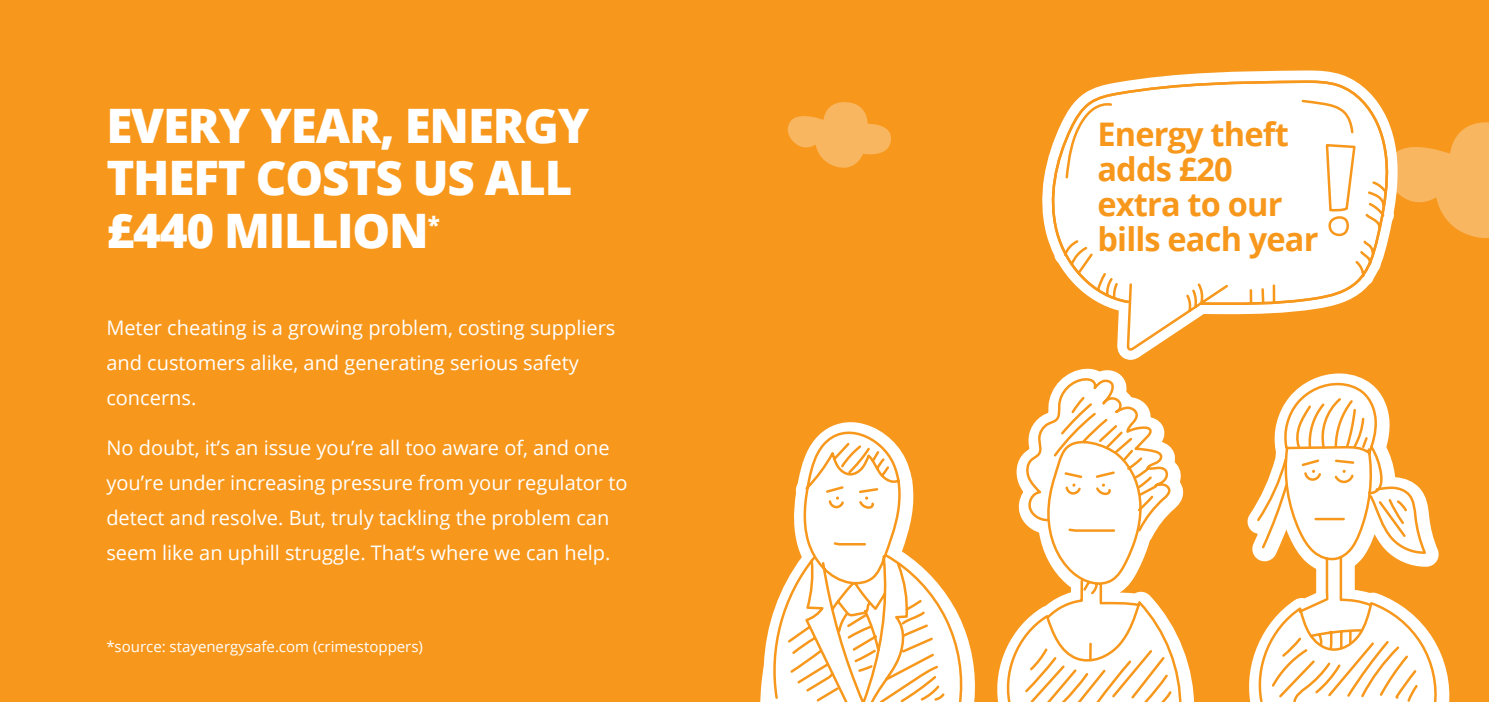
<style>
.page{position:relative;width:1489px;height:702px;background:#fff}
.page>*{position:absolute;margin:0;border:0;box-sizing:border-box;transform-origin:0 0}
.IN_PAGE_TITLE{font:800 47.5px/52.5px "Open Sans";letter-spacing:-.025em;color:#fff}
.QUOTE{font:700 32.5px/35px "Open Sans";letter-spacing:-.025em;color:#f7981d}
.t1{font:20px/35px "Open Sans";color:#fff}
.t2{font:15px "Open Sans";color:#fff}
</style>
<div class="page">
<div style="left:0;top:0;width:1488px;height:702px;background:#f7981d"></div>
<svg style="left:1399px;top:122px;width:89px;height:116px"></svg>
<svg style="left:1042px;top:70px;width:357px;height:290px"></svg>
<svg style="left:1044px;top:79px;width:352px;height:274px"></svg>
<svg style="left:787px;top:102px;width:104px;height:66px"></svg>
<svg style="left:1324px;top:142px;width:32px;height:96px;background:#fdebd5"></svg>
<svg style="left:760px;top:633px;width:25px;height:69px"></svg>
<svg style="left:1066px;top:368px;width:56px;height:8px"></svg>
<svg style="left:1322px;top:373px;width:127px;height:329px"></svg>
<svg style="left:768px;top:584px;width:17px;height:116px"></svg>
<svg style="left:785px;top:419px;width:652px;height:283px"></svg>
<svg style="left:1050px;top:376px;width:378px;height:274px"></svg>
<svg style="left:824px;top:396px;width:595px;height:306px"></svg>
<div style="left:833px;top:494px;width:8px;height:8px;border:2px solid #fff;border-radius:50%"></div>
<div style="left:862px;top:494px;width:8px;height:8px;border:2px solid #fff;border-radius:50%"></div>
<div style="left:1069px;top:481px;width:8px;height:8px;border:2px solid #fff;border-radius:50%"></div>
<div style="left:1309px;top:467px;width:8px;height:8px;border:2px solid #fff;border-radius:50%"></div>
<div style="left:1339px;top:467px;width:9px;height:8px;border:2px solid #fff;border-radius:50%"></div>
<div style="left:1099px;top:481px;width:8px;height:8px;border:2px solid #fff;border-radius:50%"></div>
<p class="IN_PAGE_TITLE" style="left:106px;top:97px;width:484px">EVERY YEAR, ENERGY<br>THEFT COSTS US ALL £440 MILLION<sup>*</sup></p>
<p class="t1" style="left:106px;top:310px;width:510px">Meter cheating is a growing problem, costing suppliers and customers alike, and generating serious safety concerns.</p>
<p class="t1" style="left:106px;top:429px;width:522px">No doubt, it’s an issue you’re all too aware of, and one you’re under increasing pressure from your regulator to detect and resolve. But, truly tackling the problem can seem like an uphill struggle. That’s where we can help.</p>
<p class="t2" style="left:106px;top:636px;width:318px">*source: stayenergysafe.com (crimestoppers)</p>
<p class="QUOTE" style="left:1097px;top:116px;width:222px">Energy theft adds £20 extra to our bills each year</p>
</div>
